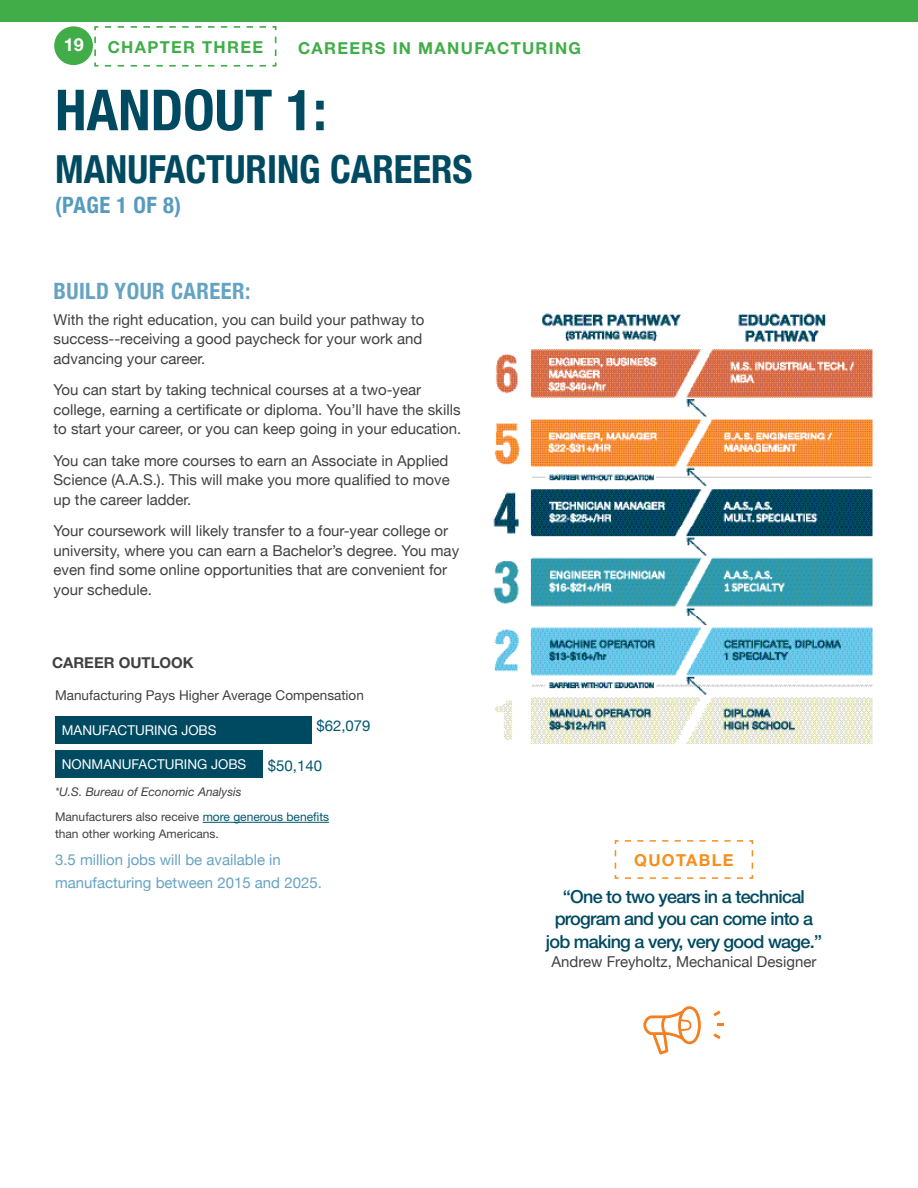
<style>
.page{position:relative;width:918px;height:1188px;background:#fff}
.page>*{position:absolute;margin:0;border:0;box-sizing:border-box;transform-origin:0 0}
.t1{font:700 condensed 56.7px "Helvetica Neue";color:#004a61}
.t2{font:700 condensed 38.7px "Helvetica Neue";color:#004a61}
.t3{font:700 condensed 22.5px "Helvetica Neue";letter-spacing:.02em;color:#66a3c3}
.t4{font:700 condensed 22.5px "Helvetica Neue";letter-spacing:.02em;color:#569bbe}
.t5{font:500 18px/22.5px "Helvetica Neue LT Std";letter-spacing:-.04em;color:#004a61;text-align:center}
.t6{font:700 18px "Helvetica Neue";color:#fff}
.t7{font:700 16.5px "Helvetica Neue";letter-spacing:.08em;color:#41ad49}
.t8{font:700 16.5px "Helvetica Neue";letter-spacing:.08em;color:#f78f1e}
.t9{font:15px/19.5px "Helvetica Neue";color:#414042}
.t10{font:15px/22.5px "Helvetica Neue";color:#66a3c3}
.t11{font:15px "Helvetica Neue";color:#00576f}
.t12{font:700 15px "Helvetica Neue";color:#414042}
.t13{font:13.5px "Helvetica Neue";color:#414042}
.t14{font:13.5px "Helvetica Neue";color:#fff}
.t15{font:italic 12px/25.5px "Helvetica Neue";color:#414042}
.t16{font:12px "Helvetica Neue";color:#414042}
.s1{font-style:normal}
.s2{font-style:normal;color:#00576f}
</style>
<div class="page">
<div style="left:0;top:0;width:918px;height:22px;background:#41ad49"></div>
<svg style="left:94px;top:26px;width:183px;height:41px"></svg>
<svg style="left:614px;top:840px;width:140px;height:39px"></svg>
<svg style="left:643px;top:1006px;width:58px;height:49px"></svg>
<svg style="left:717px;top:1023px;width:6px;height:3px"></svg>
<svg style="left:713px;top:1033px;width:8px;height:6px"></svg>
<svg style="left:713px;top:1011px;width:8px;height:5px"></svg>
<img style="left:493px;top:313px;width:380px;height:431px">
<div style="left:54px;top:26px;width:39px;height:39px;background:#41ad49;border-radius:50%"></div>
<div style="left:55px;top:716px;width:257px;height:28px;background:#004a61"></div>
<div style="left:55px;top:751px;width:208px;height:27px;background:#004a61"></div>
<hr style="left:203px;top:822px;width:126px;height:1px;background:#00576f">
<p class="t6" style="left:64px;top:34px;width:22px">19</p>
<p class="t7" style="left:108px;top:37px;width:157px">CHAPTER THREE</p>
<p class="t7" style="left:298px;top:38px;width:285px">CAREERS IN MANUFACTURING</p>
<h1 class="t1" style="left:55px;top:76px;width:273px">HANDOUT 1:</h1>
<h2 class="t2" style="left:55px;top:146px;width:419px">MANUFACTURING CAREERS</h2>
<h3 class="t4" style="left:55px;top:191px;width:128px">(PAGE 1 OF 8)</h3>
<h3 class="t3" style="left:54px;top:277px;width:198px">BUILD YOUR CAREER:</h3>
<p class="t9" style="left:54px;top:309px;width:372px">With the right education, you can build your pathway to success--receiving a good paycheck for your work and advancing your career.</p>
<p class="t9" style="left:54px;top:380px;width:409px">You can start by taking technical courses at a two-year college, earning a certificate or diploma. You’ll have the skills to start your career, or you can keep going in your education.</p>
<p class="t9" style="left:54px;top:450px;width:398px;text-align:justify">You can take more courses to earn an Associate in Applied Science (A.A.S.). This will make you more qualified to move up the career ladder.</p>
<p class="t9" style="left:54px;top:521px;width:407px">Your coursework will likely transfer to a four-year college or university, where you can earn a Bachelor’s degree. You may even find some online opportunities that are convenient for your schedule.</p>
<p class="t12" style="left:52px;top:653px;width:143px">CAREER OUTLOOK</p>
<p class="t13" style="left:55px;top:687px;width:310px">Manufacturing Pays Higher Average Compensation</p>
<p class="t14" style="left:62px;top:722px;width:156px">MANUFACTURING JOBS</p>
<p class="t14" style="left:62px;top:756px;width:186px">NONMANUFACTURING JOBS</p>
<p class="t11" style="left:316px;top:716px;width:56px">$62,079</p>
<p class="t11" style="left:268px;top:756px;width:56px">$50,140</p>
<p class="t15" style="left:55px;top:778px;width:276px">*U.S. Bureau of Economic Analysis<br><span class="s1">Manufacturers also receive</span> <span class="s2">more generous benefits</span></p>
<p class="t16" style="left:55px;top:826px;width:165px">than other working Americans.</p>
<p class="t10" style="left:55px;top:849px;width:268px">3.5 million jobs will be available in manufacturing between 2015 and 2025.</p>
<p class="t8" style="left:634px;top:850px;width:101px">QUOTABLE</p>
<p class="t5" style="left:546px;top:885px;width:278px">“One to two years in a technical program and you can come into a job making a very, very good wage.”</p>
<p class="t9" style="left:551px;top:952px;width:267px">Andrew Freyholtz, Mechanical Designer</p>
</div>
